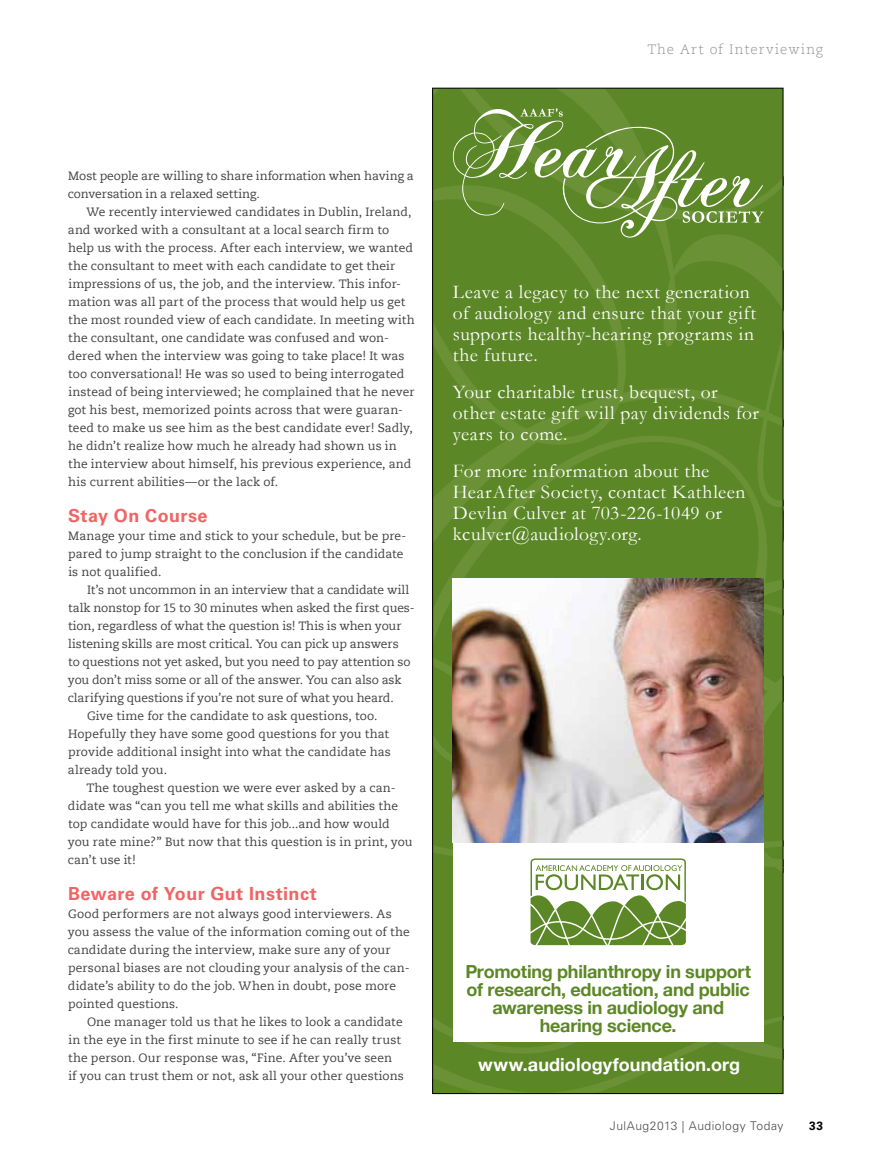
<style>
.page{position:relative;width:878px;height:1175px;background:#fff}
.page>*{position:absolute;margin:0;border:0;box-sizing:border-box;transform-origin:0 0}
.t1{font:19.5px/21px "Garamond";letter-spacing:.025em;color:#fff}
.t2{font:700 18px/18px "Helvetica Neue";letter-spacing:-.015em;color:#5c8727;text-align:center}
.t3{font:700 18px "Univers LT Std";letter-spacing:.025em;color:#f16464}
.t4{font:700 18px "Helvetica Neue";letter-spacing:.005em;color:#fff}
.t5{font:300 13.5px "Caecilia Com 45";letter-spacing:.095em;color:#939598}
.t6{font:12px/18px "Caecilia Com 55 Roman";letter-spacing:.005em;color:#414042}
.t7{font:12px "Caecilia Com 55 Roman";letter-spacing:-.015em;color:#414042}
.t8{font:300 12px "Univers LT Std";letter-spacing:.04em;color:#4d4d4f}
.t9{font:700 12px "Univers LT Std";color:#000}
</style>
<div class="page">
<svg style="left:434px;top:891px;width:347px;height:201px;background:#618a2d"></svg>
<svg style="left:434px;top:90px;width:347px;height:298px;background:#5d8828"></svg>
<svg style="left:434px;top:388px;width:347px;height:503px;background:#5e882a"></svg>
<svg style="left:453px;top:108px;width:310px;height:130px;background:#769a49"></svg>
<div style="left:453px;top:831px;width:310px;height:210px;background:#fff"></div>
<img style="left:453px;top:578px;width:310px;height:265px">
<svg style="left:530px;top:858px;width:156px;height:87px"></svg>
<p class="t5" style="left:647px;top:40px;width:177px">The Art of Interviewing</p>
<p class="t6" style="left:68px;top:167px;width:347px">Most people are willing to share information when having a conversation in a relaxed setting.</p>
<p class="t6" style="left:68px;top:203px;width:349px;text-indent:19px">We recently interviewed candidates in Dublin, Ireland, and worked with a consultant at a local search firm to help us with the process. After each interview, we wanted the consultant to meet with each candidate to get their impressions of us, the job, and the interview. This infor&shy;mation was all part of the process that would help us get the most rounded view of each candidate. In meeting with the consultant, one candidate was confused and won&shy;dered when the interview was going to take place! It was too conversational! He was so used to being interrogated instead of being interviewed; he complained that he never got his best, memorized points across that were guaran&shy;teed to make us see him as the best candidate ever! Sadly, he didn’t realize how much he already had shown us in the interview about himself, his previous experience, and his current abilities—or the lack of.</p>
<h2 class="t3" style="left:68px;top:505px;width:141px">Stay On Course</h2>
<p class="t6" style="left:68px;top:527px;width:339px">Manage your time and stick to your schedule, but be pre&shy;pared to jump straight to the conclusion if the candidate is not qualified.</p>
<p class="t6" style="left:87px;top:581px;width:323px">It’s not uncommon in an interview that a candidate will</p>
<p class="t6" style="left:68px;top:599px;width:348px">talk nonstop for 15 to 30 minutes when asked the first ques-</p>
<p class="t7" style="left:68px;top:618px;width:335px">tion, regardless of what the question is! This is when your</p>
<p class="t6" style="left:68px;top:635px;width:332px">listening skills are most critical. You can pick up answers</p>
<p class="t6" style="left:68px;top:653px;width:344px">to questions not yet asked, but you need to pay attention so</p>
<p class="t6" style="left:68px;top:671px;width:335px">you don’t miss some or all of the answer. You can also ask</p>
<p class="t6" style="left:68px;top:689px;width:327px">clarifying questions if you’re not sure of what you heard.</p>
<p class="t6" style="left:87px;top:707px;width:292px">Give time for the candidate to ask questions, too.</p>
<p class="t6" style="left:68px;top:725px;width:322px">Hopefully they have some good questions for you that</p>
<p class="t6" style="left:68px;top:743px;width:324px">provide additional insight into what the candidate has</p>
<p class="t6" style="left:68px;top:761px;width:101px">already told you.</p>
<p class="t6" style="left:86px;top:779px;width:310px">The toughest question we were ever asked by a can-</p>
<p class="t6" style="left:68px;top:797px;width:332px">didate was “can you tell me what skills and abilities the</p>
<p class="t6" style="left:68px;top:815px;width:323px">top candidate would have for this job...and how would</p>
<p class="t6" style="left:68px;top:833px;width:346px">you rate mine?” But now that this question is in print, you</p>
<p class="t6" style="left:68px;top:851px;width:70px">can’t use it!</p>
<h2 class="t3" style="left:68px;top:883px;width:250px">Beware of Your Gut Instinct</h2>
<p class="t6" style="left:68px;top:905px;width:344px">Good performers are not always good interviewers. As you assess the value of the information coming out of the candidate during the interview, make sure any of your personal biases are not clouding your analysis of the can&shy;didate’s ability to do the job. When in doubt, pose more pointed questions.</p>
<p class="t6" style="left:68px;top:1013px;width:337px;text-indent:19px">One manager told us that he likes to look a candidate in the eye in the first minute to see if he can really trust the person. Our response was, “Fine. After you’ve seen<br>if you can trust them or not, ask all your other questions</p>
<h1 class="t1" style="left:453px;top:281px;width:305px">Leave a legacy to the next generation of audiology and ensure that your gift supports healthy-hearing programs in the future.</h1>
<h1 class="t1" style="left:453px;top:381px;width:307px">Your charitable trust, bequest, or other estate gift will pay dividends for years to come.</h1>
<h1 class="t1" style="left:453px;top:460px;width:294px">For more information about the<br>HearAfter Society, contact Kathleen<br>Devlin Culver at 703-226-1049 or kculver@audiology.org.</h1>
<h2 class="t2" style="left:465px;top:961px;width:287px">Promoting philanthropy in support of research, education, and public awareness in audiology and hearing science.</h2>
<h2 class="t4" style="left:478px;top:1048px;width:263px">www.audiologyfoundation.org</h2>
<p class="t8" style="left:610px;top:1118px;width:175px">JulAug2013 | Audiology Today</p>
<p class="t9" style="left:809px;top:1118px;width:15px">33</p>
</div>
